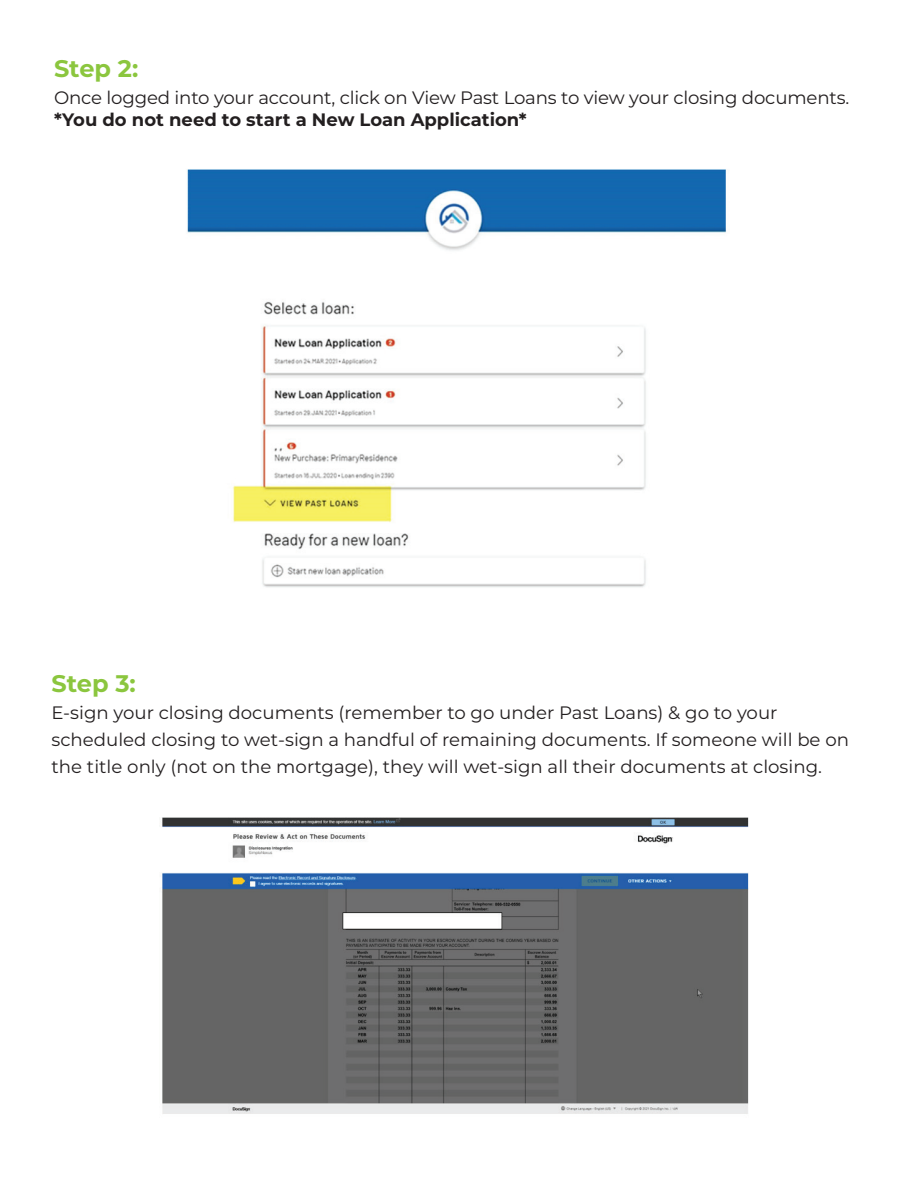
<style>
.page{position:relative;width:918px;height:1188px;background:#fff}
.page>*{position:absolute;margin:0;border:0;box-sizing:border-box;transform-origin:0 0}
.t1{font:700 24px "Montserrat";color:#8bc63e}
.t2{font:18px/27px "Montserrat";color:#231f20}
.t3{font:700 18px "Montserrat";color:#231f20}
</style>
<div class="page">
<img style="left:187px;top:169px;width:539px;height:418px">
<img style="left:162px;top:817px;width:587px;height:297px">
<h1 class="t1" style="left:54px;top:51px;width:86px">Step 2:</h1>
<p class="t2" style="left:54px;top:84px;width:797px">Once logged into your account, click on View Past Loans to view your closing documents.</p>
<p class="t3" style="left:54px;top:106px;width:474px">*You do not need to start a New Loan Application*</p>
<h1 class="t1" style="left:52px;top:666px;width:86px">Step 3:</h1>
<p class="t2" style="left:52px;top:699px;width:799px">E-sign your closing documents (remember to go under Past Loans) &amp; go to your scheduled closing to wet-sign a handful of remaining documents. If someone will be on the title only (not on the mortgage), they will wet-sign all their documents at closing.</p>
</div>
